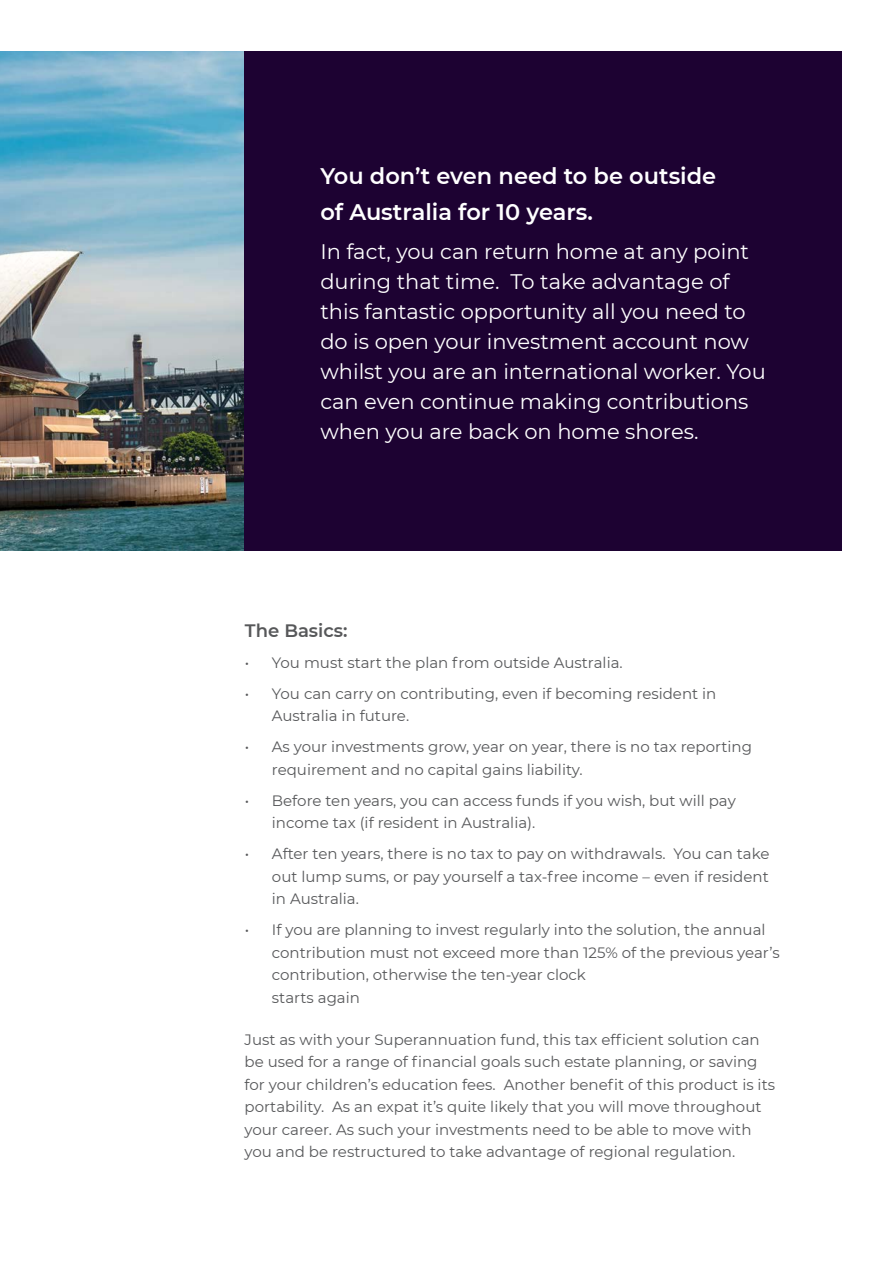
<style>
.page{position:relative;width:893px;height:1263px;background:#fff}
.page>*{position:absolute;margin:0;border:0;box-sizing:border-box;transform-origin:0 0}
.body_copy{font:600 22.5px/36px "Montserrat";color:#fff}
.body_copy-2{font:21px/30px "Montserrat";color:#fff}
.body_copy-3{font:600 18px "Montserrat";color:#57585a}
.body_copy-4{font:15px/22.5px "Montserrat";color:#57585a}
</style>
<div class="page">
<img style="left:0;top:51px;width:244px;height:500px">
<div style="left:244px;top:51px;width:598px;height:500px;background:#1d0232"></div>
<p class="body_copy" style="left:320px;top:157px;width:397px">You don’t even need to be outside of Australia for 10 years.</p>
<p class="body_copy-2" style="left:320px;top:236px;width:447px">In fact, you can return home at any point during that time. To take advantage of this fantastic opportunity all you need to do is open your investment account now whilst you are an international worker. You can even continue making contributions when you are back on home shores.</p>
<p class="body_copy-3" style="left:245px;top:617px;width:104px">The Basics:</p>
<p class="body_copy-4" style="left:245px;top:650px;width:379px">• You must start the plan from outside Australia.</p>
<p class="body_copy-4" style="left:272px;top:681px;width:446px;text-indent:-27px">• You can carry on contributing, even if becoming resident in<br>Australia in future.</p>
<p class="body_copy-4" style="left:272px;top:735px;width:482px;text-indent:-27px">• As your investments grow, year on year, there is no tax reporting requirement and no capital gains liability.</p>
<p class="body_copy-4" style="left:272px;top:788px;width:465px;text-indent:-27px">• Before ten years, you can access funds if you wish, but will pay income tax (if resident in Australia).</p>
<p class="body_copy-4" style="left:272px;top:842px;width:499px;text-align:justify;text-indent:-27px">• After ten years, there is no tax to pay on withdrawals. You can take out lump sums, or pay yourself a tax-free income – even if resident in Australia.</p>
<p class="body_copy-4" style="left:272px;top:918px;width:509px;text-indent:-27px">• If you are planning to invest regularly into the solution, the annual contribution must not exceed more than 125% of the previous year’s contribution, otherwise the ten-year clock<br>starts again</p>
<p class="body_copy-4" style="left:244px;top:1027px;width:532px">Just as with your Superannuation fund, this tax efficient solution can be used for a range of financial goals such estate planning, or saving for your children’s education fees. Another benefit of this product is its portability. As an expat it’s quite likely that you will move throughout your career. As such your investments need to be able to move with you and be restructured to take advantage of regional regulation.</p>
</div>
